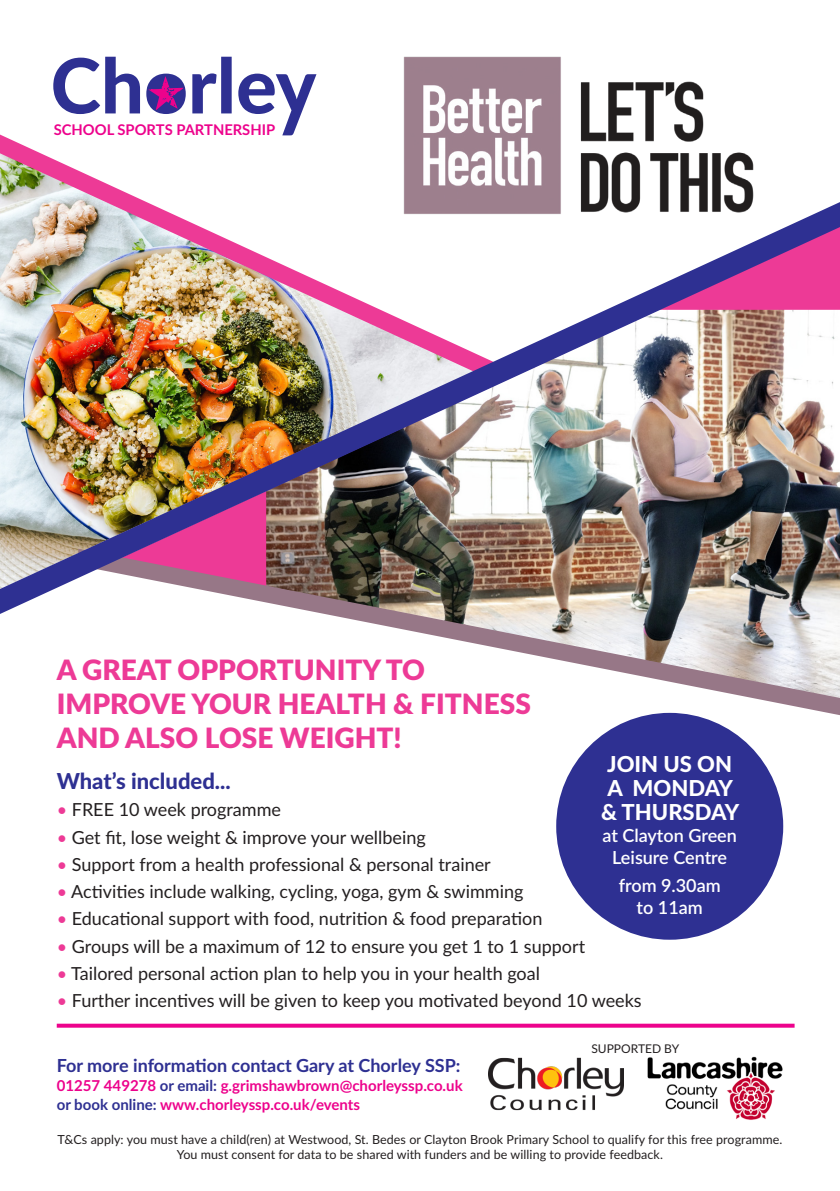
<style>
.page{position:relative;width:840px;height:1191px;background:#fff}
.page>*{position:absolute;margin:0;border:0;box-sizing:border-box;transform-origin:0 0}
.t1{font:900 28px/33.6px "Lato";color:#ed3a96}
.t2{font:800 22px/24px "Lato";color:#fff}
.t3{font:800 22px "Lato";color:#2e3092}
.t4{font:18px "Lato";color:#231f20}
.t5{font:600 18px/22px "Lato";color:#fff;text-align:center}
.t6{font:700 18px "Lato";color:#2e3092}
.t7{font:700 15px "Lato";color:#ed028c}
.t8{font:700 14.8px "Lato";color:#ed028c}
.t9{font:12.4px/15px "Lato";letter-spacing:.005em;color:#231f20;text-align:center}
.t10{font:12px "Lato";color:#231f20}
.s1{color:#ed3a96}
.s2{color:#2e3092}
</style>
<div class="page">
<svg style="left:0;top:135px;width:292px;height:67px"></svg>
<img style="left:403px;top:56px;width:158px;height:146px">
<svg style="left:53px;top:57px;width:263px;height:78px"></svg>
<img style="left:647px;top:1056px;width:135px;height:64px">
<img style="left:488px;top:1057px;width:135px;height:54px">
<img style="left:580px;top:81px;width:174px;height:121px">
<svg style="left:325px;top:614px;width:514px;height:101px"></svg>
<img style="left:0;top:202px;width:839px;height:412px">
<div style="left:556px;top:713px;width:226px;height:226px;background:#2e3092;border-radius:50%"></div>
<svg style="left:57px;top:1023px;width:737px;height:4px;background:#f02d9f"></svg>
<p class="t8" style="left:54px;top:118px;width:223px">SCHOOL SPORTS PARTNERSHIP</p>
<p class="t1" style="left:57px;top:652px;width:475px">A GREAT OPPORTUNITY TO<br>IMPROVE YOUR HEALTH &amp; FITNESS<br>AND ALSO LOSE WEIGHT!</p>
<p class="t2" style="left:600px;top:751px;width:140px">JOIN US ON<br>A MONDAY &amp; THURSDAY</p>
<p class="t5" style="left:602px;top:823px;width:136px">at Clayton Green<br>Leisure Centre</p>
<p class="t5" style="left:618px;top:873px;width:103px">from 9.30am to 11am</p>
<p class="t3" style="left:57px;top:764px;width:175px">What’s included...</p>
<p class="t4" style="left:57px;top:797px;width:226px"><span class="s1">•</span> FREE 10 week programme</p>
<p class="t4" style="left:57px;top:824px;width:370px"><span class="s1">•</span> Get fit, lose weight &amp; improve your wellbeing</p>
<p class="t4" style="left:57px;top:851px;width:435px"><span class="s1">•</span> Support from a health professional &amp; personal trainer</p>
<p class="t4" style="left:57px;top:878px;width:468px"><span class="s1">•</span> Activities include walking, cycling, yoga, gym &amp; swimming</p>
<p class="t4" style="left:57px;top:906px;width:487px"><span class="s1">•</span> Educational support with food, nutrition &amp; food preparation</p>
<p class="t4" style="left:57px;top:933px;width:529px"><span class="s1">•</span> Groups will be a maximum of 12 to ensure you get 1 to 1 support</p>
<p class="t4" style="left:57px;top:960px;width:484px"><span class="s1">•</span> Tailored personal action plan to help you in your health goal</p>
<p class="t4" style="left:57px;top:987px;width:586px"><span class="s1">•</span> Further incentives will be given to keep you motivated beyond 10 weeks</p>
<p class="t6" style="left:57px;top:1052px;width:405px">For more information contact Gary at Chorley SSP:</p>
<p class="t7" style="left:57px;top:1074px;width:407px">01257 449278 <span class="s2">or email:</span> g.grimshawbrown@chorleyssp.co.uk</p>
<p class="t7" style="left:57px;top:1093px;width:305px"><span class="s2">or book online:</span> www.chorleyssp.co.uk/events</p>
<p class="t10" style="left:591px;top:1040px;width:89px">SUPPORTED BY</p>
<p class="t9" style="left:57px;top:1131px;width:726px">T&amp;Cs apply: you must have a child(ren) at Westwood, St. Bedes or Clayton Brook Primary School to qualify for this free programme.<br>You must consent for data to be shared with funders and be willing to provide feedback.</p>
</div>
